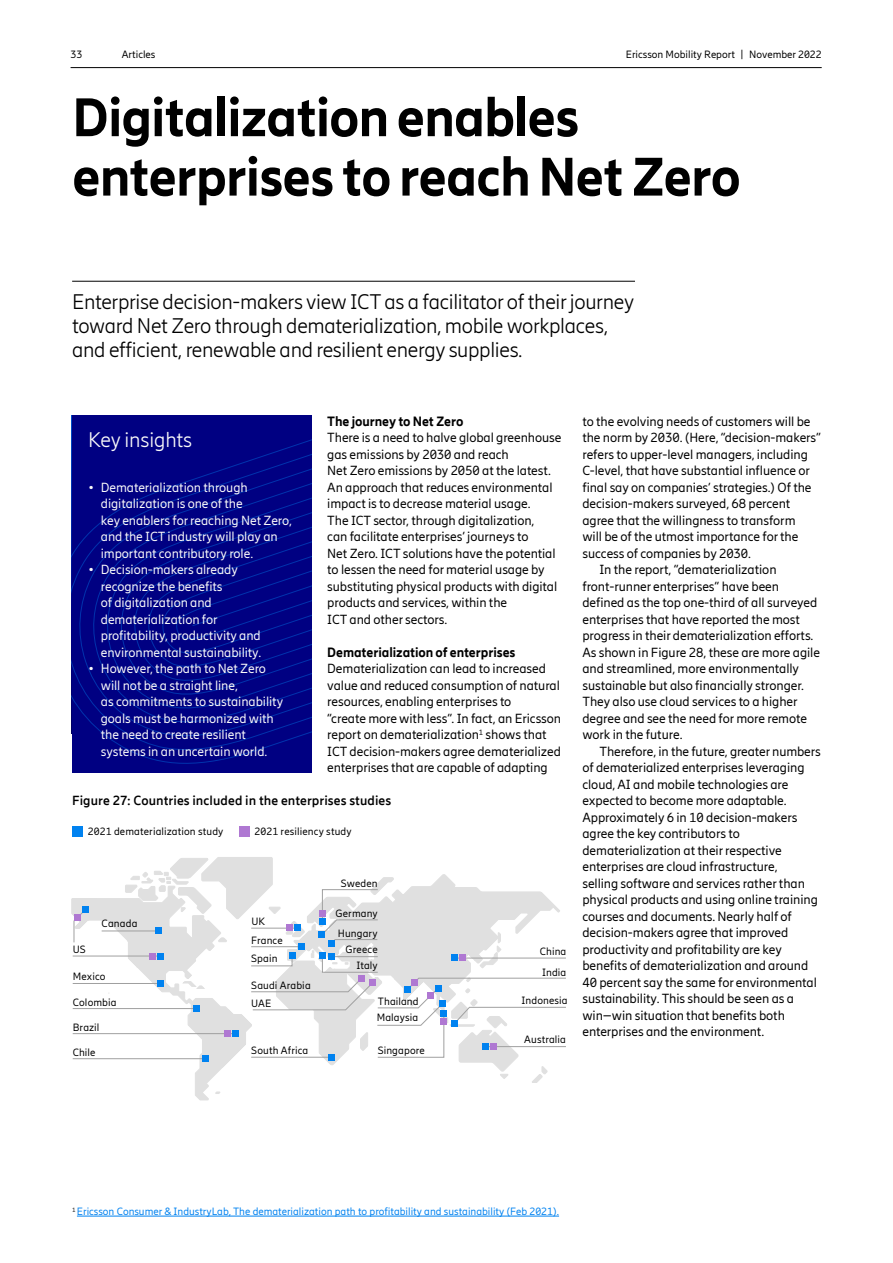
<style>
.page{position:relative;width:893px;height:1263px;background:#fff}
.page>*{position:absolute;margin:0;border:0;box-sizing:border-box;transform-origin:0 0}
.t1{font:800 54px/59.4px "Ericsson Hilda";letter-spacing:-.02em;color:#000}
.t2{font:300 21px/24.2px "Ericsson Hilda";letter-spacing:-.015em;color:#000}
.t3{font:300 21px "Ericsson Hilda";letter-spacing:-.005em;color:#fafafa}
.t4{font:13.2px/16.5px "Ericsson Hilda";letter-spacing:-.005em;color:#000}
.t5{font:13.2px/16.5px "Ericsson Hilda";letter-spacing:-.005em;color:#fafafa}
.t6{font:800 13.2px "Ericsson Hilda";letter-spacing:-.005em;color:#000}
.t7{font:700 13.2px "Ericsson Hilda";letter-spacing:.005em;color:#000}
.t8{font:10.5px/20px "Ericsson Hilda";letter-spacing:.01em;color:#000}
.t9{font:10.5px "Ericsson Hilda";color:#0082f0}
</style>
<div class="page">
<hr style="left:71px;top:67px;width:751px;height:1px;background:#000">
<hr style="left:72px;top:281px;width:563px;height:1px;background:#000">
<svg style="left:72px;top:415px;width:239px;height:357px;background:#000284"></svg>
<hr style="left:77px;top:1216px;width:482px;height:1px;background:#0082f0">
<div style="left:72px;top:826px;width:11px;height:11px;background:#0082f0"></div>
<div style="left:239px;top:826px;width:10px;height:11px;background:#af78d2"></div>
<svg style="left:72px;top:857px;width:494px;height:243px"></svg>
<p class="t8" style="left:71px;top:45px;width:13px">33</p>
<p class="t8" style="left:122px;top:45px;width:35px">Articles</p>
<p class="t8" style="left:626px;top:45px;width:197px">Ericsson Mobility Report | November 2022</p>
<h1 class="t1" style="left:72px;top:87px;width:670px">Digitalization enables enterprises to reach Net Zero</h1>
<h2 class="t2" style="left:72px;top:290px;width:563px">Enterprise decision-makers view ICT as a facilitator of their journey toward Net Zero through dematerialization, mobile workplaces, and efficient, renewable and resilient energy supplies.</h2>
<h2 class="t3" style="left:88px;top:428px;width:106px">Key insights</h2>
<p class="t5" style="left:101px;top:479px;width:193px;text-indent:-13px">• Dematerialization through digitalization is one of the<br>key enablers for reaching Net Zero, and the ICT industry will play an important contributory role.</p>
<p class="t5" style="left:101px;top:561px;width:162px;text-indent:-13px">• Decision-makers already recognize the benefits<br>of digitalization and dematerialization for profitability, productivity and environmental sustainability.</p>
<p class="t5" style="left:101px;top:660px;width:184px;text-indent:-13px">• However, the path to Net Zero will not be a straight line,<br>as commitments to sustainability goals must be harmonized with the need to create resilient systems in an uncertain world.</p>
<p class="t6" style="left:327px;top:413px;width:138px">The journey to Net Zero</p>
<p class="t4" style="left:327px;top:429px;width:236px">There is a need to halve global greenhouse gas emissions by 2030 and reach<br>Net Zero emissions by 2050 at the latest.<br>An approach that reduces environmental impact is to decrease material usage.<br>The ICT sector, through digitalization,<br>can facilitate enterprises’ journeys to<br>Net Zero. ICT solutions have the potential to lessen the need for material usage by substituting physical products with digital products and services, within the<br>ICT and other sectors.</p>
<p class="t6" style="left:327px;top:644px;width:190px">Dematerialization of enterprises</p>
<p class="t4" style="left:327px;top:660px;width:235px">Dematerialization can lead to increased value and reduced consumption of natural resources, enabling enterprises to<br>“create more with less”. In fact, an Ericsson report on dematerialization<sup>1</sup> shows that ICT decision-makers agree dematerialized enterprises that are capable of adapting</p>
<p class="t7" style="left:72px;top:793px;width:321px">Figure 27: Countries included in the enterprises studies</p>
<p class="t8" style="left:88px;top:821px;width:137px">2021 dematerialization study</p>
<p class="t8" style="left:254px;top:821px;width:99px">2021 resiliency study</p>
<p class="t8" style="left:73px;top:939px;width:15px">US</p>
<p class="t8" style="left:102px;top:914px;width:37px">Canada</p>
<p class="t8" style="left:73px;top:967px;width:34px">Mexico</p>
<p class="t8" style="left:73px;top:992px;width:45px">Colombia</p>
<p class="t8" style="left:73px;top:1017px;width:28px">Brazil</p>
<p class="t8" style="left:73px;top:1042px;width:24px">Chile</p>
<p class="t8" style="left:251px;top:911px;width:15px">UK</p>
<p class="t8" style="left:251px;top:930px;width:33px">France</p>
<p class="t8" style="left:251px;top:949px;width:28px">Spain</p>
<p class="t8" style="left:251px;top:975px;width:61px">Saudi Arabia</p>
<p class="t8" style="left:251px;top:993px;width:22px">UAE</p>
<p class="t8" style="left:251px;top:1040px;width:59px">South Africa</p>
<p class="t8" style="left:341px;top:873px;width:38px">Sweden</p>
<p class="t8" style="left:335px;top:903px;width:44px">Germany<br>Hungary</p>
<p class="t8" style="left:345px;top:941px;width:34px;line-height:15.9px;text-align:right">Greece<br>Italy</p>
<p class="t8" style="left:378px;top:991px;width:43px">Thailand</p>
<p class="t8" style="left:377px;top:1008px;width:43px">Malaysia</p>
<p class="t8" style="left:378px;top:1040px;width:49px">Singapore</p>
<p class="t8" style="left:540px;top:941px;width:28px">China</p>
<p class="t8" style="left:542px;top:962px;width:26px">India</p>
<p class="t8" style="left:521px;top:990px;width:48px">Indonesia</p>
<p class="t8" style="left:524px;top:1030px;width:43px">Australia</p>
<p class="t4" style="left:582px;top:413px;width:230px">to the evolving needs of customers will be</p>
<p class="t4" style="left:582px;top:429px;width:240px">the norm by 2030. (Here, “decision-makers”</p>
<p class="t4" style="left:582px;top:446px;width:227px">refers to upper-level managers, including</p>
<p class="t4" style="left:582px;top:462px;width:229px">C-level, that have substantial influence or</p>
<p class="t4" style="left:582px;top:479px;width:231px">final say on companies’ strategies.) Of the</p>
<p class="t4" style="left:582px;top:495px;width:209px">decision-makers surveyed, 68 percent</p>
<p class="t4" style="left:582px;top:512px;width:215px">agree that the willingness to transform</p>
<p class="t4" style="left:582px;top:528px;width:218px">will be of the utmost importance for the</p>
<p class="t4" style="left:582px;top:545px;width:170px">success of companies by 2030.</p>
<p class="t4" style="left:599px;top:561px;width:179px">In the report, “dematerialization</p>
<p class="t4" style="left:582px;top:578px;width:198px">front-runner enterprises” have been</p>
<p class="t4" style="left:582px;top:594px;width:236px">defined as the top one-third of all surveyed</p>
<p class="t4" style="left:582px;top:611px;width:219px">enterprises that have reported the most</p>
<p class="t4" style="left:582px;top:627px;width:233px">progress in their dematerialization efforts.</p>
<p class="t4" style="left:582px;top:644px;width:239px">As shown in Figure 28, these are more agile</p>
<p class="t4" style="left:582px;top:660px;width:218px">and streamlined, more environmentally</p>
<p class="t4" style="left:582px;top:677px;width:223px">sustainable but also financially stronger.</p>
<p class="t4" style="left:582px;top:693px;width:217px">They also use cloud services to a higher</p>
<p class="t4" style="left:582px;top:710px;width:226px">degree and see the need for more remote</p>
<p class="t4" style="left:582px;top:726px;width:102px">work in the future.</p>
<p class="t4" style="left:599px;top:743px;width:223px">Therefore, in the future, greater numbers</p>
<p class="t4" style="left:582px;top:759px;width:224px">of dematerialized enterprises leveraging</p>
<p class="t4" style="left:582px;top:776px;width:207px">cloud, AI and mobile technologies are</p>
<p class="t4" style="left:582px;top:792px;width:206px">expected to become more adaptable.</p>
<p class="t4" style="left:582px;top:809px;width:217px">Approximately 6 in 10 decision-makers</p>
<p class="t4" style="left:582px;top:825px;width:159px">agree the key contributors to</p>
<p class="t4" style="left:582px;top:842px;width:201px">dematerialization at their respective</p>
<p class="t4" style="left:582px;top:858px;width:197px">enterprises are cloud infrastructure,</p>
<p class="t4" style="left:582px;top:875px;width:224px">selling software and services rather than</p>
<p class="t4" style="left:582px;top:891px;width:237px">physical products and using online training</p>
<p class="t4" style="left:582px;top:908px;width:211px">courses and documents. Nearly half of</p>
<p class="t4" style="left:582px;top:924px;width:207px">decision-makers agree that improved</p>
<p class="t4" style="left:582px;top:941px;width:201px">productivity and profitability are key</p>
<p class="t4" style="left:582px;top:957px;width:227px">benefits of dematerialization and around</p>
<p class="t4" style="left:582px;top:974px;width:236px">40 percent say the same for environmental</p>
<p class="t4" style="left:582px;top:990px;width:213px">sustainability. This should be seen as a</p>
<p class="t4" style="left:582px;top:1007px;width:204px">win–win situation that benefits both</p>
<p class="t4" style="left:582px;top:1023px;width:183px">enterprises and the environment.</p>
<p class="t9" style="left:72px;top:1205px;width:488px"><sup>1</sup> Ericsson Consumer &amp; IndustryLab, The dematerialization path to profitability and sustainability (Feb 2021).</p>
</div>
